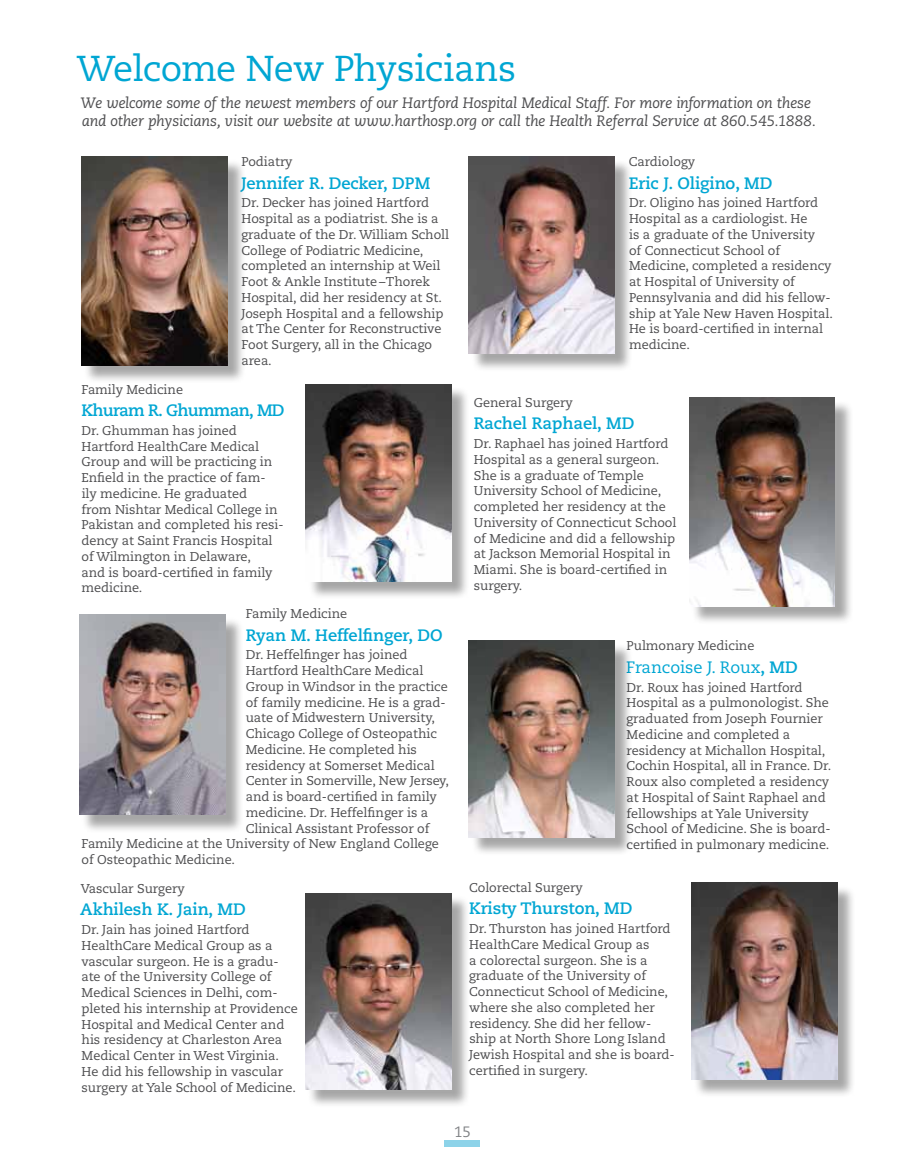
<style>
.page{position:relative;width:918px;height:1175px;background:#fff}
.page>*{position:absolute;margin:0;border:0;box-sizing:border-box;transform-origin:0 0}
.t1{font:36px "Caecilia";letter-spacing:-.02em;color:#00a6d3}
.t2{font:700 16.5px "Caecilia";letter-spacing:-.005em;color:#00a6d3}
.t3{font:16.5px "Caecilia";letter-spacing:-.005em;color:#00a6d3}
.t4{font:700 16.5px "Caecilia";letter-spacing:-.04em;color:#00a6d3}
.t5{font:italic 15px/18px "Caecilia";letter-spacing:-.015em;color:#4d4d4f}
.t6{font:15px "Caecilia";color:#818386}
.t7{font:12.75px/15.8px "Caecilia";letter-spacing:-.005em;color:#4d4d4f}
.s1{font-weight:700}
</style>
<div class="page">
<div style="left:308px;top:386px;width:162px;height:213px;background:#000;opacity:.35"></div>
<img style="left:305px;top:384px;width:146px;height:197px">
<div style="left:82px;top:617px;width:162px;height:216px;background:#000;opacity:.35"></div>
<img style="left:79px;top:615px;width:146px;height:200px">
<div style="left:471px;top:643px;width:162px;height:213px;background:#000;opacity:.35"></div>
<img style="left:469px;top:641px;width:146px;height:196px">
<div style="left:694px;top:884px;width:162px;height:214px;background:#000;opacity:.35"></div>
<img style="left:691px;top:882px;width:146px;height:197px">
<div style="left:691px;top:400px;width:162px;height:225px;background:#000;opacity:.35"></div>
<img style="left:689px;top:397px;width:146px;height:209px">
<div style="left:471px;top:159px;width:162px;height:213px;background:#000;opacity:.35"></div>
<img style="left:469px;top:157px;width:146px;height:196px">
<div style="left:307px;top:895px;width:163px;height:213px;background:#000;opacity:.35"></div>
<img style="left:305px;top:893px;width:146px;height:196px">
<div style="left:84px;top:159px;width:162px;height:225px;background:#000;opacity:.35"></div>
<img style="left:81px;top:157px;width:146px;height:208px">
<div style="left:444px;top:1140px;width:36px;height:7px;background:#8dd3e9"></div>
<h1 class="t1" style="left:77px;top:48px;width:441px">Welcome New Physicians</h1>
<p class="t5" style="left:81px;top:94px;width:737px">We welcome some of the newest members of our Hartford Hospital Medical Staff. For more information on these and other physicians, visit our website at www.harthosp.org or call the Health Referral Service at 860.545.1888.</p>
<p class="t7" style="left:242px;top:154px;width:52px">Podiatry</p>
<p class="t2" style="left:241px;top:173px;width:191px">Jennifer R. Decker, DPM</p>
<p class="t7" style="left:241px;top:195px;width:209px">Dr. Decker has joined Hartford<br>Hospital as a podiatrist. She is a graduate of the Dr. William Scholl<br>College of Podiatric Medicine, completed an internship at Weil<br>Foot &amp; Ankle Institute –Thorek<br>Hospital, did her residency at St.<br>Joseph Hospital and a fellowship at The Center for Reconstructive<br>Foot Surgery, all in the Chicago area.</p>
<p class="t7" style="left:82px;top:381px;width:103px">Family Medicine</p>
<p class="t4" style="left:81px;top:401px;width:205px">Khuram R. Ghumman, MD</p>
<p class="t7" style="left:81px;top:423px;width:204px">Dr. Ghumman has joined<br>Hartford HealthCare Medical<br>Group and will be practicing in<br>Enfield in the practice of fam&shy;ily medicine. He graduated<br>from Nishtar Medical College in<br>Pakistan and completed his resi&shy;dency at Saint Francis Hospital of Wilmington in Delaware,<br>and is board-certified in family medicine.</p>
<p class="t7" style="left:246px;top:606px;width:103px">Family Medicine</p>
<p class="t2" style="left:246px;top:625px;width:199px">Ryan M. Heffelfinger, DO</p>
<p class="t7" style="left:246px;top:647px;width:163px">Dr. Heffelfinger has joined</p>
<p class="t7" style="left:246px;top:663px;width:179px">Hartford HealthCare Medical</p>
<p class="t7" style="left:246px;top:679px;width:204px">Group in Windsor in the practice</p>
<p class="t7" style="left:246px;top:694px;width:201px">of family medicine. He is a grad-</p>
<p class="t7" style="left:246px;top:710px;width:191px">uate of Midwestern University,</p>
<p class="t7" style="left:246px;top:726px;width:193px">Chicago College of Osteopathic</p>
<p class="t7" style="left:246px;top:742px;width:173px">Medicine. He completed his</p>
<p class="t7" style="left:246px;top:757px;width:190px">residency at Somerset Medical</p>
<p class="t7" style="left:246px;top:773px;width:205px">Center in Somerville, New Jersey,</p>
<p class="t7" style="left:246px;top:789px;width:193px">and is board-certified in family</p>
<p class="t7" style="left:246px;top:805px;width:184px">medicine. Dr. Heffelfinger is a</p>
<p class="t7" style="left:246px;top:820px;width:185px">Clinical Assistant Professor of</p>
<p class="t7" style="left:82px;top:836px;width:359px">Family Medicine at the University of New England College</p>
<p class="t7" style="left:82px;top:852px;width:155px">of Osteopathic Medicine.</p>
<p class="t7" style="left:81px;top:880px;width:105px">Vascular Surgery</p>
<p class="t2" style="left:80px;top:899px;width:167px">Akhilesh K. Jain, MD</p>
<p class="t7" style="left:81px;top:922px;width:218px">Dr. Jain has joined Hartford<br>HealthCare Medical Group as a vascular surgeon. He is a gradu&shy;ate of the University College of<br>Medical Sciences in Delhi, com&shy;pleted his internship at Providence<br>Hospital and Medical Center and his residency at Charleston Area<br>Medical Center in West Virginia.<br>He did his fellowship in vascular surgery at Yale School of Medicine.</p>
<p class="t7" style="left:629px;top:154px;width:68px">Cardiology</p>
<p class="t2" style="left:629px;top:173px;width:145px">Eric J. Oligino, MD</p>
<p class="t7" style="left:629px;top:195px;width:205px">Dr. Oligino has joined Hartford<br>Hospital as a cardiologist. He<br>is a graduate of the University<br>of Connecticut School of<br>Medicine, completed a residency at Hospital of University of<br>Pennsylvania and did his fellow&shy;ship at Yale New Haven Hospital.<br>He is board-certified in internal medicine.</p>
<p class="t7" style="left:474px;top:395px;width:100px">General Surgery</p>
<p class="t2" style="left:474px;top:414px;width:162px">Rachel Raphael, MD</p>
<p class="t7" style="left:474px;top:436px;width:204px">Dr. Raphael has joined Hartford<br>Hospital as a general surgeon.<br>She is a graduate of Temple<br>University School of Medicine, completed her residency at the<br>University of Connecticut School of Medicine and did a fellowship at Jackson Memorial Hospital in<br>Miami. She is board-certified in surgery.</p>
<p class="t7" style="left:627px;top:638px;width:129px">Pulmonary Medicine</p>
<p class="t3" style="left:626px;top:657px;width:173px">Francoise J. Roux<span class="s1">, MD</span></p>
<p class="t7" style="left:626px;top:679px;width:206px">Dr. Roux has joined Hartford<br>Hospital as a pulmonologist. She graduated from Joseph Fournier<br>Medicine and completed a residency at Michallon Hospital,<br>Cochin Hospital, all in France. Dr.<br>Roux also completed a residency at Hospital of Saint Raphael and fellowships at Yale University<br>School of Medicine. She is board&shy;certified in pulmonary medicine.</p>
<p class="t7" style="left:469px;top:879px;width:115px">Colorectal Surgery</p>
<p class="t2" style="left:469px;top:899px;width:165px">Kristy Thurston, MD</p>
<p class="t7" style="left:469px;top:921px;width:207px">Dr. Thurston has joined Hartford<br>HealthCare Medical Group as<br>a colorectal surgeon. She is a graduate of the University of<br>Connecticut School of Medicine, where she also completed her residency. She did her fellow&shy;ship at North Shore Long Island<br>Jewish Hospital and she is board&shy;certified in surgery.</p>
<p class="t6" style="left:454px;top:1123px;width:18px">15</p>
</div>
